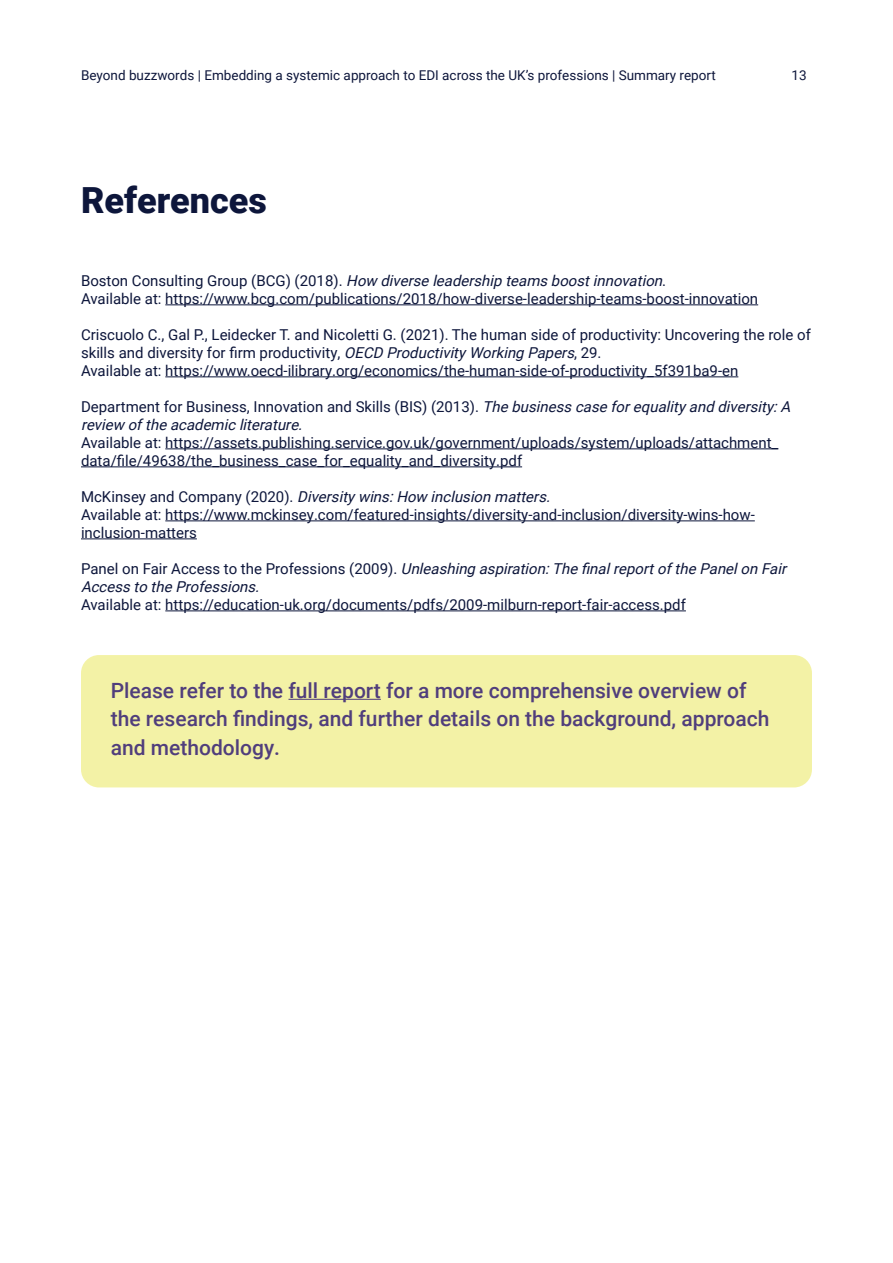
<style>
.page{position:relative;width:893px;height:1263px;background:#fff}
.page>*{position:absolute;margin:0;border:0;box-sizing:border-box;transform-origin:0 0}
.t1{font:900 36px "Roboto";color:#0d163b}
.t2{font:500 21px "Roboto";color:#503e7c}
.t3{font:15px/18px "Roboto";color:#0d163b}
.t4{font:italic 15px/18px "Roboto";color:#0d163b}
.t5{font:13.5px "Roboto";color:#0d163b}
.s1{font-style:normal}
.s2{font-style:italic}
</style>
<div class="page">
<hr style="left:165px;top:304px;width:593px;height:1px;background:#0d163b">
<hr style="left:165px;top:376px;width:573px;height:1px;background:#0d163b">
<hr style="left:165px;top:448px;width:613px;height:1px;background:#0d163b">
<hr style="left:81px;top:466px;width:441px;height:1px;background:#0d163b">
<hr style="left:165px;top:520px;width:590px;height:1px;background:#0d163b">
<hr style="left:81px;top:538px;width:116px;height:1px;background:#0d163b">
<hr style="left:165px;top:610px;width:521px;height:1px;background:#0d163b">
<div style="left:81px;top:655px;width:731px;height:132px;background:#f3f2a6;border-radius:18px"></div>
<hr style="left:288px;top:699px;width:93px;height:1px;background:#503e7c">
<p class="t5" style="left:81px;top:65px;width:636px">Beyond buzzwords | Embedding a systemic approach to EDI across the UK’s professions | Summary report</p>
<p class="t5" style="left:792px;top:65px;width:17px">13</p>
<p class="t1" style="left:81px;top:175px;width:187px">References</p>
<p class="t4" style="left:81px;top:271px;width:587px"><span class="s1">B o s t o n C o n s u l t i n g G r o u p ( B C G ) ( 2 0 1 8 ) .</span> How diverse leadership teamsboostinnovation<span class="s1">.</span></p>
<p class="t3" style="left:81px;top:289px;width:679px">Available at: https://www.bcg.com/publications/2018/how-diverse-leadership-teams-boost-innovation</p>
<p class="t3" style="left:81px;top:325px;width:731px">Criscuolo C., Gal P., Leidecker T. and Nicoletti G. (2021). The human side of productivity: Uncovering the role of skills and diversity for firm productivity, <span class="s2">OECD ProductivityWorking Papers</span>, 29.</p>
<p class="t3" style="left:81px;top:361px;width:659px">Available at: https://www.oecd-ilibrary.org/economics/the-human-side-of-productivity_5f391ba9-en</p>
<p class="t4" style="left:81px;top:397px;width:715px"><span class="s1">Department for Business, Innovation and Skills (BIS) (2013).</span> The businesscase forequalityand diversity:A review ofthe academicliterature.</p>
<p class="t3" style="left:81px;top:433px;width:699px">Available at: https://assets.publishing.service.gov.uk/government/uploads/system/uploads/attachment_ data/file/49638/the_business_case_for_equality_and_diversity.pdf</p>
<p class="t4" style="left:81px;top:487px;width:475px"><span class="s1">M c K i n s e y a n d C o m p a n y ( 2 0 2 0 ) .</span> Diversitywins:How inclusion matters.</p>
<p class="t3" style="left:81px;top:505px;width:675px">Available at: https://www.mckinsey.com/featured-insights/diversity-and-inclusion/diversity-wins-how&shy;inclusion-matters</p>
<p class="t4" style="left:81px;top:559px;width:711px"><span class="s1">P a n e l o n F a i r A c c e s s t o t h e P r o f e s s i o n s ( 2 0 0 9 ) .</span> Unleashing aspiration:The finalreportofthe Panelon Fair<br>Accessto the Professions.</p>
<p class="t3" style="left:81px;top:595px;width:606px">Available at: https://education-uk.org/documents/pdfs/2009-milburn-report-fair-access.pdf</p>
<p class="t2" style="left:111px;top:675px;width:637px">Please refer to the full report for a more comprehensive overview of</p>
<p class="t2" style="left:111px;top:704px;width:660px">the research findings, and further details on the background, approach</p>
<p class="t2" style="left:111px;top:732px;width:171px">and methodology.</p>
</div>
